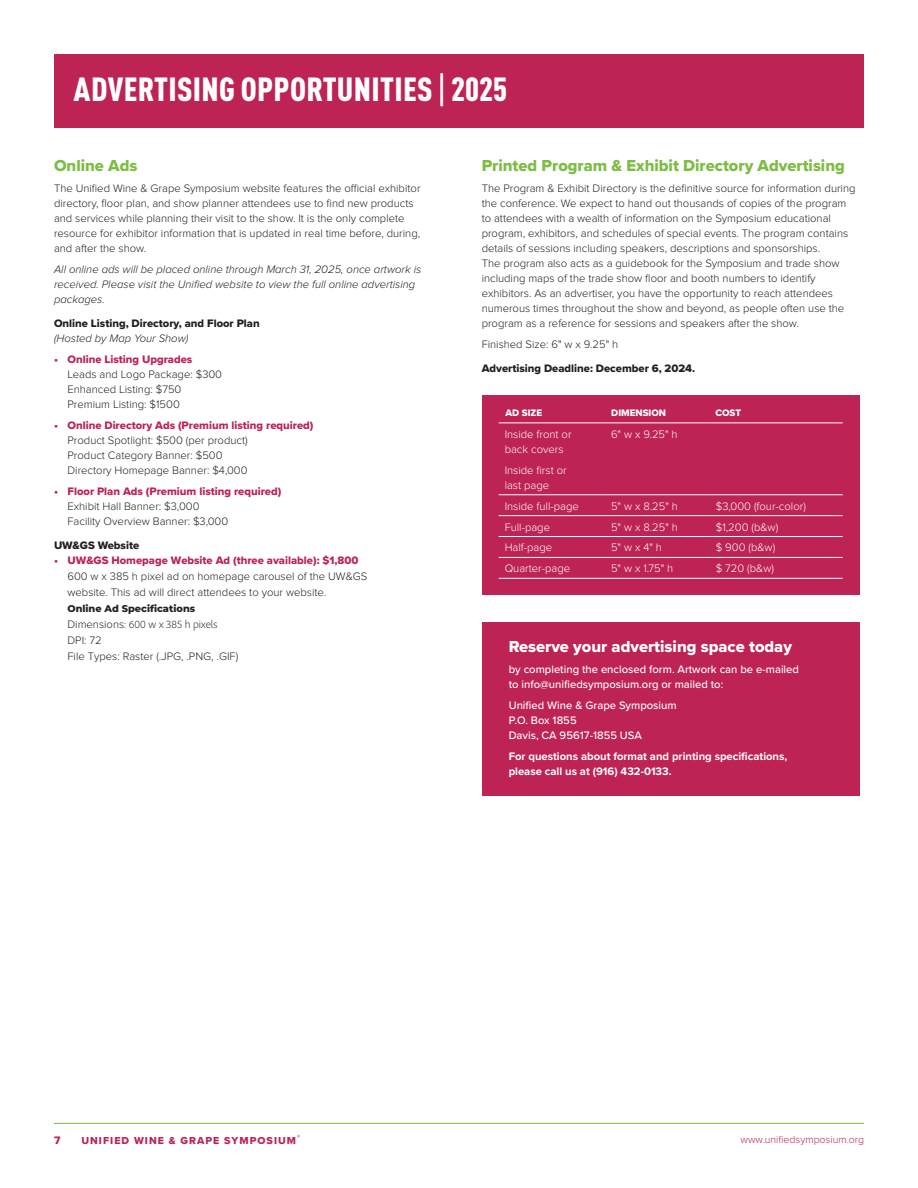
<style>
.page{position:relative;width:918px;height:1188px;background:#fff}
.page>*{position:absolute;margin:0;border:0;box-sizing:border-box;transform-origin:0 0}
.t1{font:900 condensed 33px "DINOT";letter-spacing:.01em;color:#fff}
.Subhead___No_rule{font:16.5px "Proxima Nova Extrabld";color:#7cbd42}
.Box_Header{font:16.5px "Proxima Nova Extrabld";color:#fff}
.Body_text{font:300 11.25px/15px "Proxima Nova";color:#231f20}
.Sub_Bullet_Body{font:300 11.25px/15px "Proxima Nova";color:#231f20}
.Body_text-2{font:300 11.25px/15px "Proxima Nova";color:#fff}
.Body_Italics{font:italic 300 11.25px/15px "Proxima Nova";color:#231f20}
.Body_text-3{font:500 11.25px/15px "Proxima Nova";color:#fff}
.t2{font:11.25px "Proxima Nova Extrabld";color:#bd2453}
.Smaller_Subhead{font:11.25px "Proxima Nova Extrabld";color:#231f20}
.Body_text-4{font:700 11.25px/15px "Proxima Nova";color:#fff}
.t3{font:10.5px "Proxima Nova Extrabld";letter-spacing:.1em;color:#bd2453}
.t4{font:300 10.5px "Proxima Nova";color:#bd2453}
.Sub_Bullet_Body-2{font:800 9.75px "Montserrat";color:#231f20}
.Table_Header{font:9.75px "Proxima Nova Extrabld";color:#fff}
.t5{font:6.15px "Proxima Nova Extrabld";color:#bd2453}
.s1{font-family:"DIN Condensed";font-weight:700;font-stretch:normal}
.s2{font-family:"Proxima Nova Extrabld";font-weight:400;color:#bd2453}
.s3{font-family:"Adobe Clean"}
</style>
<div class="page">
<hr style="left:54px;top:1123px;width:810px;height:1px;background:#7cbd42">
<div style="left:54px;top:54px;width:810px;height:73px;background:#bd2453"></div>
<div style="left:482px;top:395px;width:378px;height:199px;background:#bd2453"></div>
<hr style="left:499px;top:578px;width:106px;height:1px;background:#fff">
<hr style="left:605px;top:578px;width:105px;height:1px;background:#fff">
<hr style="left:710px;top:578px;width:133px;height:1px;background:#fff">
<hr style="left:499px;top:423px;width:106px;height:1px;background:#fff">
<hr style="left:605px;top:423px;width:105px;height:1px;background:#fff">
<hr style="left:710px;top:423px;width:133px;height:1px;background:#fff">
<hr style="left:499px;top:495px;width:106px;height:1px;background:#fff">
<hr style="left:605px;top:495px;width:105px;height:1px;background:#fff">
<hr style="left:710px;top:495px;width:133px;height:1px;background:#fff">
<hr style="left:499px;top:515px;width:106px;height:1px;background:#fff">
<hr style="left:605px;top:515px;width:105px;height:1px;background:#fff">
<hr style="left:710px;top:515px;width:133px;height:1px;background:#fff">
<hr style="left:499px;top:536px;width:106px;height:1px;background:#fff">
<hr style="left:605px;top:536px;width:105px;height:1px;background:#fff">
<hr style="left:710px;top:536px;width:133px;height:1px;background:#fff">
<hr style="left:499px;top:557px;width:106px;height:1px;background:#fff">
<hr style="left:605px;top:557px;width:105px;height:1px;background:#fff">
<hr style="left:710px;top:557px;width:133px;height:1px;background:#fff">
<div style="left:482px;top:622px;width:378px;height:174px;background:#bd2453"></div>
<p class="t1" style="left:74px;top:69px;width:435px">ADVERTISING OPPORTUNITIES <span class="s1">|</span> 2025</p>
<p class="Subhead___No_rule" style="left:54px;top:153px;width:85px">Online Ads</p>
<p class="Body_text" style="left:54px;top:181px;width:368px">The Unified Wine &amp; Grape Symposium website features the official exhibitor directory, floor plan, and show planner attendees use to find new products and services while planning their visit to the show. It is the only complete resource for exhibitor information that is updated in real time before, during, and after the show.</p>
<p class="Body_Italics" style="left:54px;top:262px;width:369px">All online ads will be placed online through March 31, 2025, once artwork is received. Please visit the Unified website to view the full online advertising packages.</p>
<p class="Smaller_Subhead" style="left:54px;top:315px;width:207px">Online Listing, Directory, and Floor Plan</p>
<p class="Body_Italics" style="left:54px;top:331px;width:136px">(Hosted by Map Your Show)</p>
<p class="t2" style="left:54px;top:351px;width:140px">• Online Listing Upgrades</p>
<p class="Sub_Bullet_Body" style="left:68px;top:367px;width:156px">Leads and Logo Package: $300<br>Enhanced Listing: $750<br>Premium Listing: $1500</p>
<p class="t2" style="left:54px;top:417px;width:261px">• Online Directory Ads (Premium listing required)</p>
<p class="Sub_Bullet_Body" style="left:68px;top:433px;width:182px">Product Spotlight: $500 (per product)<br>Product Category Banner: $500<br>Directory Homepage Banner: $4,000</p>
<p class="t2" style="left:54px;top:483px;width:229px">• Floor Plan Ads (Premium listing required)</p>
<p class="Sub_Bullet_Body" style="left:68px;top:499px;width:162px">Exhibit Hall Banner: $3,000<br>Facility Overview Banner: $3,000</p>
<p class="Smaller_Subhead" style="left:54px;top:537px;width:87px">UW&amp;GS Website</p>
<p class="Sub_Bullet_Body" style="left:68px;top:552px;width:301px;line-height:16px;text-indent:-14px"><span class="s2">• UW&amp;GS Homepage Website Ad (three available): $1,800<br></span>600 w x 385 h pixel ad on homepage carousel of the UW&amp;GS website. This ad will direct attendees to your website.</p>
<p class="Sub_Bullet_Body-2" style="left:68px;top:601px;width:129px">Online Ad Specifications</p>
<p class="Sub_Bullet_Body" style="left:68px;top:616px;width:172px;line-height:16px">Dimensions<span class="s3">: 600 w x 385 h pixels<br></span>DPI: 72<br>File Types: Raster (.JPG, .PNG, .GIF)</p>
<p class="Subhead___No_rule" style="left:482px;top:153px;width:365px">Printed Program &amp; Exhibit Directory Advertising</p>
<p class="Body_text" style="left:482px;top:181px;width:375px">The Program &amp; Exhibit Directory is the definitive source for information during the conference. We expect to hand out thousands of copies of the program to attendees with a wealth of information on the Symposium educational program, exhibitors, and schedules of special events. The program contains details of sessions including speakers, descriptions and sponsorships.<br>The program also acts as a guidebook for the Symposium and trade show including maps of the trade show floor and booth numbers to identify exhibitors. As an advertiser, you have the opportunity to reach attendees numerous times throughout the show and beyond, as people often use the program as a reference for sessions and speakers after the show.</p>
<p class="Body_text" style="left:482px;top:337px;width:138px">Finished Size: 6" w x 9.25" h</p>
<p class="Smaller_Subhead" style="left:482px;top:360px;width:215px">Advertising Deadline: December 6, 2024.</p>
<p class="Table_Header" style="left:505px;top:406px;width:38px">AD SIZE</p>
<p class="Table_Header" style="left:611px;top:406px;width:56px">DIMENSION</p>
<p class="Table_Header" style="left:715px;top:406px;width:27px">COST</p>
<p class="Body_text-2" style="left:505px;top:427px;width:68px">Inside front or back covers</p>
<p class="Body_text-2" style="left:505px;top:463px;width:63px">Inside first or last page</p>
<p class="Body_text-2" style="left:611px;top:427px;width:68px">6" w x 9.25" h</p>
<p class="Body_text-2" style="left:505px;top:499px;width:76px">Inside full-page</p>
<p class="Body_text-2" style="left:611px;top:499px;width:68px">5" w x 8.25" h</p>
<p class="Body_text-2" style="left:716px;top:499px;width:92px">$3,000 (four-color)</p>
<p class="Body_text-2" style="left:505px;top:519px;width:47px">Full-page</p>
<p class="Body_text-2" style="left:611px;top:519px;width:68px">5" w x 8.25" h</p>
<p class="Body_text-2" style="left:716px;top:519px;width:64px">$1,200 (b&amp;w)</p>
<p class="Body_text-2" style="left:505px;top:540px;width:49px">Half-page</p>
<p class="Body_text-2" style="left:611px;top:540px;width:52px">5" w x 4" h</p>
<p class="Body_text-2" style="left:716px;top:540px;width:61px">$ 900 (b&amp;w)</p>
<p class="Body_text-2" style="left:505px;top:561px;width:67px">Quarter-page</p>
<p class="Body_text-2" style="left:611px;top:561px;width:64px">5" w x 1.75" h</p>
<p class="Body_text-2" style="left:716px;top:561px;width:60px">$ 720 (b&amp;w)</p>
<p class="Box_Header" style="left:509px;top:634px;width:285px">Reserve your advertising space today</p>
<p class="Body_text-3" style="left:509px;top:661px;width:292px">by completing the enclosed form. Artwork can be e-mailed to info@unifiedsymposium.org or mailed to:</p>
<p class="Body_text-3" style="left:509px;top:697px;width:170px">Unified Wine &amp; Grape Symposium<br>P.O. Box 1855<br>Davis, CA 95617-1855 USA</p>
<p class="Body_text-4" style="left:509px;top:748px;width:280px">For questions about format and printing specifications, please call us at (916) 432-0133.</p>
<p class="t5" style="left:297px;top:1132px;width:5px">®</p>
<p class="t4" style="left:741px;top:1134px;width:125px">www.unifiedsymposium.org</p>
<p class="t2" style="left:54px;top:1131px;width:8px">7</p>
<p class="t3" style="left:81px;top:1133px;width:216px">UNIFIED WINE &amp; GRAPE SYMPOSIUM</p>
</div>
